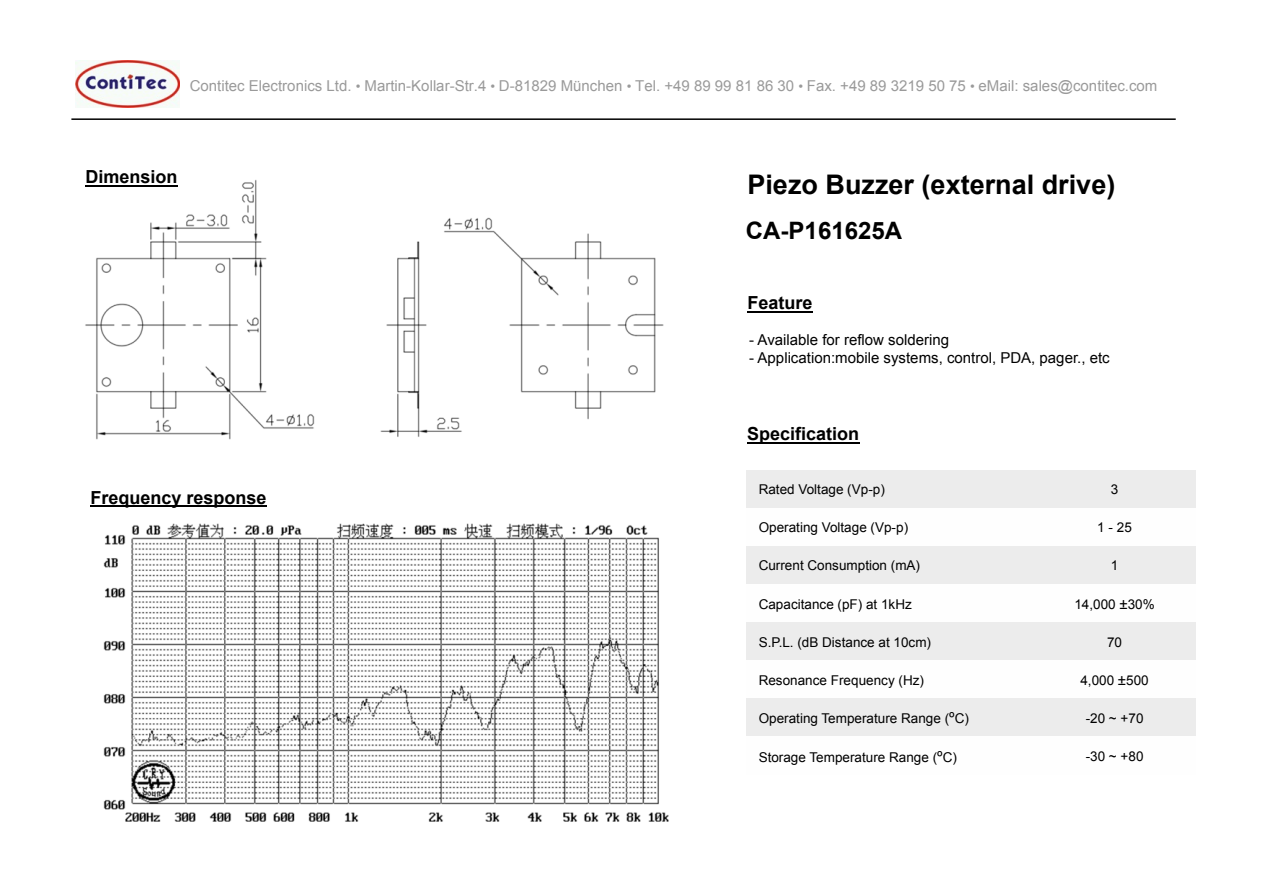
<style>
.page{position:relative;width:1263px;height:893px;background:#fff}
.page>*{position:absolute;margin:0;border:0;box-sizing:border-box;transform-origin:0 0}
.t1{font:700 27px "Arial";color:#000}
.t2{font:700 24px "Arial";color:#000}
.t3{font:700 18px "Arial";color:#000}
.t4{font:15px "Arial";color:#9a9a9a}
.t5{font:15px "Arial";color:#000}
.t6{font:13.5px "Arial";color:#000}
.s1{font-size:13.5px}
.s2{font-size:15px}
</style>
<div class="page">
<img style="left:85px;top:180px;width:579px;height:260px">
<hr style="left:71px;top:118px;width:1105px;height:2px;background:#000">
<img style="left:75px;top:61px;width:104px;height:47px">
<hr style="left:85px;top:185px;width:92px;height:2px;background:#000">
<hr style="left:90px;top:505px;width:177px;height:2px;background:#000">
<hr style="left:747px;top:311px;width:65px;height:2px;background:#000">
<hr style="left:747px;top:442px;width:112px;height:2px;background:#000">
<div style="left:746px;top:470px;width:274px;height:38px;background:#ececec"></div>
<div style="left:1020px;top:470px;width:176px;height:38px;background:#ececec"></div>
<div style="left:746px;top:546px;width:274px;height:38px;background:#ececec"></div>
<div style="left:1020px;top:546px;width:176px;height:38px;background:#ececec"></div>
<div style="left:746px;top:622px;width:274px;height:39px;background:#ececec"></div>
<div style="left:1020px;top:622px;width:176px;height:39px;background:#ececec"></div>
<div style="left:746px;top:699px;width:274px;height:38px;background:#ececec"></div>
<div style="left:1020px;top:699px;width:176px;height:38px;background:#ececec"></div>
<img style="left:103px;top:523px;width:566px;height:299px">
<p class="t4" style="left:190px;top:80px;width:969px">Contitec Electronics Ltd. <span class="s1">•</span> Martin-Kollar-Str.4 <span class="s1">•</span> D-81829 München <span class="s1">•</span> Tel. +49 89 99 81 86 30 <span class="s1">•</span> Fax. +49 89 3219 50 75 <span class="s1">•</span> eMail: sales@contitec.com</p>
<h3 class="t3" style="left:85px;top:170px;width:94px">Dimension</h3>
<h1 class="t1" style="left:747px;top:174px;width:369px">Piezo Buzzer (external drive)</h1>
<h2 class="t2" style="left:746px;top:222px;width:158px">CA-P161625A</h2>
<h3 class="t3" style="left:747px;top:296px;width:67px">Feature</h3>
<p class="t5" style="left:749px;top:334px;width:201px">- Available for reflow soldering</p>
<p class="t5" style="left:749px;top:352px;width:362px">- Application:mobile systems, control, PDA, pager., etc</p>
<h3 class="t3" style="left:747px;top:427px;width:114px">Specification</h3>
<h3 class="t3" style="left:90px;top:490px;width:178px">Frequency response</h3>
<p class="t6" style="left:759px;top:484px;width:128px">Rated Voltage (Vp-p)</p>
<p class="t6" style="left:1111px;top:484px;width:9px">3</p>
<p class="t6" style="left:759px;top:523px;width:151px">Operating Voltage (Vp-p)</p>
<p class="t6" style="left:1097px;top:523px;width:36px">1 - 25</p>
<p class="t6" style="left:759px;top:561px;width:163px">Current Consumption (mA)</p>
<p class="t6" style="left:1111px;top:561px;width:9px">1</p>
<p class="t6" style="left:759px;top:599px;width:155px">Capacitance (pF) at 1kHz</p>
<p class="t6" style="left:1074px;top:599px;width:82px">14,000 <span class="s2">±</span>30%</p>
<p class="t6" style="left:759px;top:637px;width:174px">S.P.L. (dB Distance at 10cm)</p>
<p class="t6" style="left:1107px;top:637px;width:17px">70</p>
<p class="t6" style="left:759px;top:675px;width:167px">Resonance Frequency (Hz)</p>
<p class="t6" style="left:1080px;top:675px;width:70px">4,000 <span class="s2">±</span>500</p>
<p class="t6" style="left:759px;top:714px;width:212px">Operating Temperature Range (<span class="s2">º</span>C)</p>
<p class="t6" style="left:1086px;top:713px;width:59px">-20 ~ +70</p>
<p class="t6" style="left:759px;top:752px;width:200px">Storage Temperature Range (<span class="s2">º</span>C)</p>
<p class="t6" style="left:1086px;top:751px;width:59px">-30 ~ +80</p>
</div>
